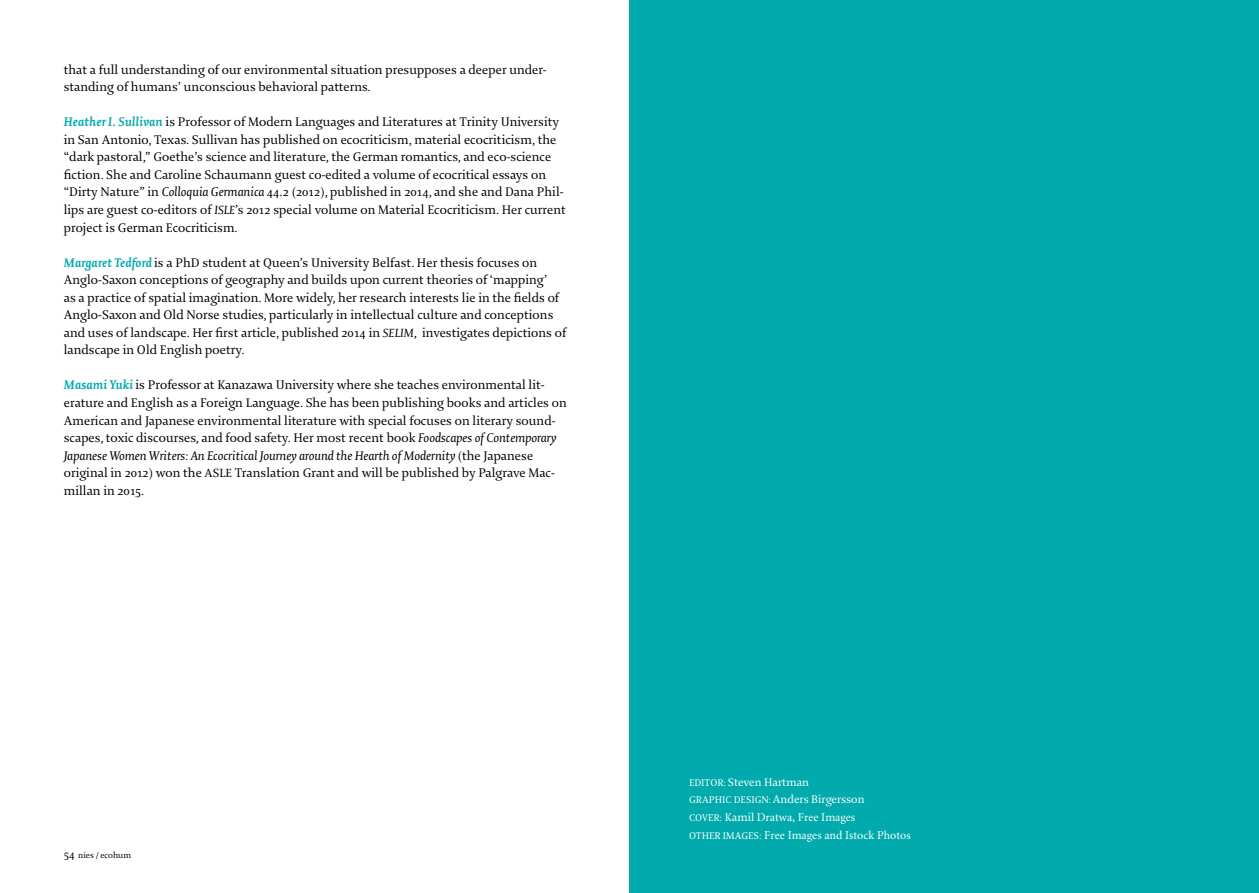
<style>
.page{position:relative;width:1259px;height:893px;background:#fff}
.page>*{position:absolute;margin:0;border:0;box-sizing:border-box;transform-origin:0 0}
.t1{font:13.5px/17.5px "Enigma";color:#000}
.t2{font:12px "Minion";color:#fff}
.t3{font:12px "Enigma";color:#fff}
.t4{font:10.5px "Enigma";color:#fff}
.t5{font:9px "Enigma";color:#000}
.s1{font-weight:700;font-style:italic;color:#00aaad}
.s2{font-style:italic}
.s3{font-style:italic;font-size:12.75px}
.s4{font-size:12.75px}
.s5{font-size:12px}
.s6{font-size:10.5px}
.s7{font-family:"Enigma";font-size:10.5px}
.s8{font-family:"Enigma"}
</style>
<div class="page">
<div style="left:629px;top:0;width:630px;height:893px;background:#00aaad"></div>
<p class="t1" style="left:64px;top:61px;width:484px">that a full understanding of our environmental situation presupposes a deeper under&shy;standing of humans’ unconscious behavioral patterns.</p>
<p class="t1" style="left:64px;top:114px;width:504px"><span class="s1">Heather I. Sullivan</span> is Professor of Modern Languages and Literatures at Trinity University in San Antonio, Texas. Sullivan has published on ecocriticism, material ecocriticism, the “dark pastoral,” Goethe’s science and literature, the German romantics, and eco-science fiction. She and Caroline Schaumann guest co-edited a volume of ecocritical essays on “Dirty Nature” in <span class="s2">Colloquia Germanica</span> 44.2 (2012), published in 2014, and she and Dana Phil&shy;lips are guest co-editors of <span class="s3">ISLE</span>’s 2012 special volume on Material Ecocriticism. Her current project is German Ecocriticism.</p>
<p class="t1" style="left:64px;top:254px;width:504px"><span class="s1">Margaret Tedford</span> is a PhD student at Queen’s University Belfast. Her thesis focuses on Anglo-Saxon conceptions of geography and builds upon current theories of ‘mapping’<br>as a practice of spatial imagination. More widely, her research interests lie in the fields of Anglo-Saxon and Old Norse studies, particularly in intellectual culture and conceptions and uses of landscape. Her first article, published 2014 in <span class="s3">SELIM</span>, investigates depictions of landscape in Old English poetry.</p>
<p class="t1" style="left:64px;top:377px;width:504px"><span class="s1">Masami Yuki</span> is Professor at Kanazawa University where she teaches environmental lit&shy;erature and English as a Foreign Language. She has been publishing books and articles on American and Japanese environmental literature with special focuses on literary sound&shy;scapes, toxic discourses, and food safety. Her most recent book <span class="s2">Foodscapes of Contemporary Japanese Women Writers: An Ecocritical Journey around the Hearth of Modernity</span> (the Japanese original in 2012) won the <span class="s4">ASLE</span> Translation Grant and will be published by Palgrave Mac&shy;millan in 2015.</p>
<p class="t5" style="left:64px;top:850px;width:69px"><span class="s5">54</span> nies / ecohum</p>
<p class="t4" style="left:689px;top:777px;width:13px">Editor</p>
<p class="t3" style="left:723px;top:776px;width:87px"><span class="s6">:</span> Steven Hartman</p>
<p class="t4" style="left:689px;top:794px;width:14px">Graphic</p>
<p class="t4" style="left:733px;top:794px;width:7px">design</p>
<p class="t3" style="left:768px;top:793px;width:98px"><span class="s6">:</span> Anders Birgersson</p>
<p class="t4" style="left:689px;top:812px;width:14px">Cover</p>
<p class="t2" style="left:719px;top:811px;width:137px"><span class="s7">:</span> <span class="s8">Kamil</span> Dratwa, Free Images</p>
<p class="t4" style="left:689px;top:830px;width:14px">Other</p>
<p class="t4" style="left:723px;top:830px;width:7px">images</p>
<p class="t2" style="left:759px;top:829px;width:153px"><span class="s7">:</span> Free Images and Istock Photos</p>
</div>
